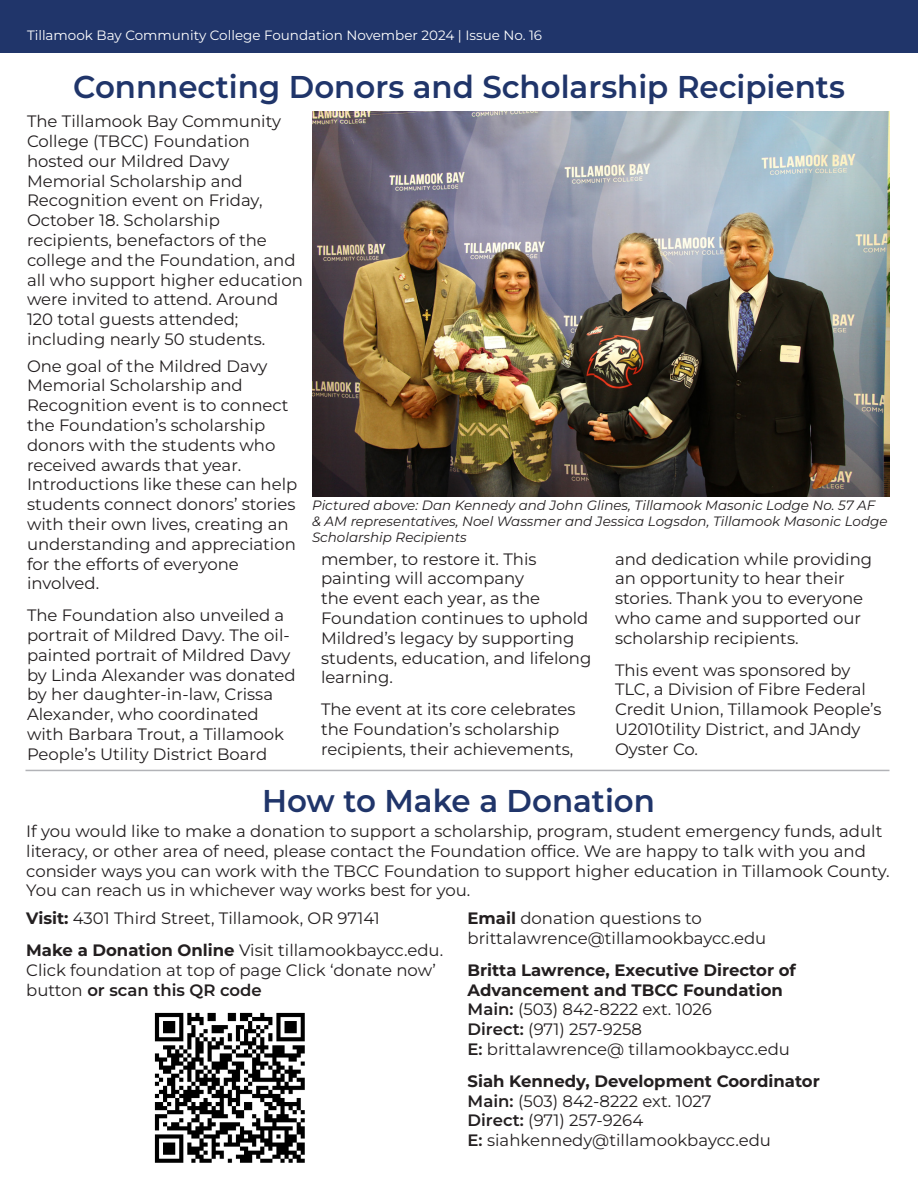
<style>
.page{position:relative;width:918px;height:1188px;background:#fff}
.page>*{position:absolute;margin:0;border:0;box-sizing:border-box;transform-origin:0 0}
.t1{font:600 31.5px "Montserrat";color:#20356a}
.t2{font:16.5px/19.8px "Montserrat";color:#231f20}
.t3{font:italic 13.5px/16.2px "Montserrat";color:#231f20}
.t4{font:13.5px "Montserrat";color:#fff}
.s1{font-weight:700}
.s2{font-weight:600}
</style>
<div class="page">
<div style="left:0;top:0;width:918px;height:53px;background:#20356a"></div>
<img style="left:312px;top:111px;width:578px;height:386px">
<img style="left:154px;top:1012px;width:151px;height:151px">
<hr style="left:26px;top:770px;width:864px;height:1px;background:#b2b3b7">
<p class="t4" style="left:27px;top:26px;width:517px">Tillamook Bay Community College Foundation November 2024 | Issue No. 16</p>
<p class="t1" style="left:73px;top:64px;width:773px">Connnecting Donors and Scholarship Recipients</p>
<p class="t2" style="left:27px;top:111px;width:277px">The Tillamook Bay Community<br>College (TBCC) Foundation hosted our Mildred Davy<br>Memorial Scholarship and<br>Recognition event on Friday,<br>October 18. Scholarship recipients, benefactors of the college and the Foundation, and all who support higher education were invited to attend. Around<br>120 total guests attended; including nearly 50 students.</p>
<p class="t2" style="left:27px;top:355px;width:272px">One goal of the Mildred Davy<br>Memorial Scholarship and<br>Recognition event is to connect the Foundation’s scholarship donors with the students who received awards that year.<br>Introductions like these can help students connect donors’ stories with their own lives, creating an understanding and appreciation for the efforts of everyone involved.</p>
<p class="t2" style="left:27px;top:605px;width:270px">The Foundation also unveiled a portrait of Mildred Davy. The oil&shy;painted portrait of Mildred Davy by Linda Alexander was donated by her daughter-in-law, Crissa<br>Alexander, who coordinated with Barbara Trout, a Tillamook<br>People’s Utility District Board</p>
<p class="t3" style="left:312px;top:496px;width:577px">Pictured above: Dan Kennedy and John Glines, Tillamook Masonic Lodge No. 57 AF &amp; AM representatives, Noel Wassmer and Jessica Logsdon, Tillamook Masonic Lodge<br>Scholarship Recipients</p>
<p class="t2" style="left:321px;top:548px;width:272px">member, to restore it. This painting will accompany<br>the event each year, as the<br>Foundation continues to uphold<br>Mildred’s legacy by supporting students, education, and lifelong learning.</p>
<p class="t2" style="left:321px;top:699px;width:256px">The event at its core celebrates the Foundation’s scholarship recipients, their achievements,</p>
<p class="t2" style="left:615px;top:548px;width:259px">and dedication while providing an opportunity to hear their stories. Thank you to everyone who came and supported our scholarship recipients.</p>
<p class="t2" style="left:615px;top:659px;width:268px">This event was sponsored by<br>TLC, a Division of Fibre Federal<br>Credit Union, Tillamook People’s<br>U2010tility District, and JAndy<br>Oyster Co.</p>
<p class="t1" style="left:262px;top:778px;width:394px">How to Make a Donation</p>
<p class="t2" style="left:26px;top:821px;width:865px">If you would like to make a donation to support a scholarship, program, student emergency funds, adult literacy, or other area of need, please contact the Foundation office. We are happy to talk with you and consider ways you can work with the TBCC Foundation to support higher education in Tillamook County.<br>You can reach us in whichever way works best for you.</p>
<p class="t2" style="left:26px;top:908px;width:355px"><span class="s1">Visit:</span> 4301 Third Street, Tillamook, OR 97141</p>
<p class="t2" style="left:26px;top:940px;width:419px"><span class="s1">Make a Donation Online</span> Visit tillamookbaycc.edu.<br>Click foundation at top of page Click ‘donate now’ button <span class="s2">or scan this QR code</span></p>
<p class="t2" style="left:468px;top:908px;width:300px"><span class="s1">Email</span> donation questions to brittalawrence@tillamookbaycc.edu</p>
<p class="t2" style="left:468px;top:959px;width:330px"><span class="s1">Britta Lawrence, Executive Director of Advancement and TBCC Foundation </span><span class="s2">Main:</span> (503) 842-8222 ext. 1026<br><span class="s2">Direct:</span> (971) 257-9258<br><span class="s2">E:</span> brittalawrence@ tillamookbaycc.edu</p>
<p class="t2" style="left:468px;top:1070px;width:354px"><span class="s1">Siah Kennedy, Development Coordinator </span><span class="s2">Main:</span> (503) 842-8222 ext. 1027<br><span class="s2">Direct:</span> (971) 257-9264<br><span class="s2">E:</span> siahkennedy@tillamookbaycc.edu</p>
</div>
